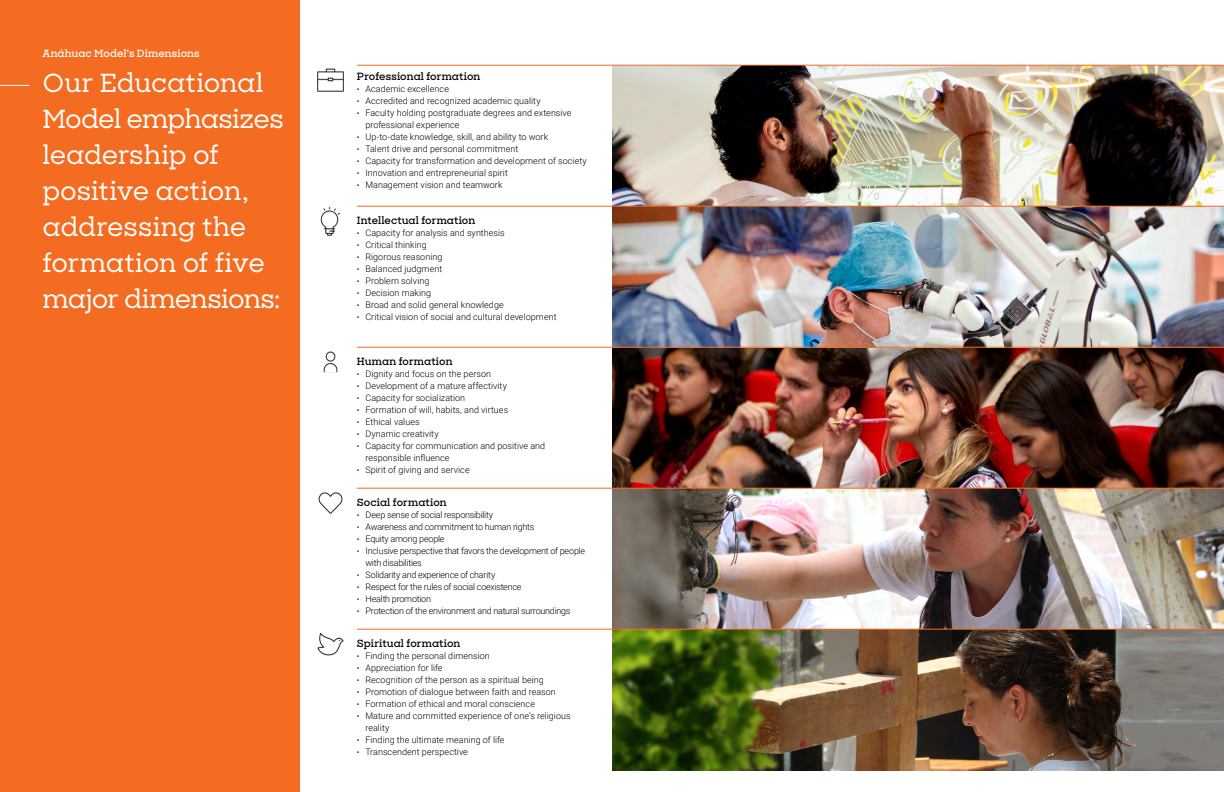
<style>
.page{position:relative;width:1224px;height:792px;background:#fff}
.page>*{position:absolute;margin:0;border:0;box-sizing:border-box;transform-origin:0 0}
.t1{font:500 25px/36px "Sharp Slab";letter-spacing:-.015em;color:#fff}
.t2{font:600 10px "Sharp Slab";letter-spacing:.005em;color:#000}
.t3{font:600 10px "Sharp Slab";letter-spacing:.005em;color:#fff}
.t4{font:300 9px/12px "Roboto";letter-spacing:.005em;color:#000}
.t5{font:300 9px/12px "Roboto";letter-spacing:-.025em;color:#000}
.t6{font:300 9px "Roboto";letter-spacing:-.02em;color:#000}
.s1{font-size:8px}
</style>
<div class="page">
<img style="left:612px;top:66px;width:612px;height:704px">
<div style="left:0;top:0;width:300px;height:792px;background:#f36c21"></div>
<svg style="left:0;top:85px;width:29px;height:1px"></svg>
<img style="left:317px;top:68px;width:27px;height:24px">
<img style="left:320px;top:207px;width:20px;height:28px">
<img style="left:323px;top:351px;width:15px;height:22px">
<img style="left:318px;top:492px;width:25px;height:22px">
<img style="left:317px;top:632px;width:27px;height:24px">
<hr style="left:357px;top:65px;width:867px;height:1px;background:#f36c21">
<hr style="left:357px;top:206px;width:867px;height:1px;background:#f36c21">
<hr style="left:357px;top:347px;width:867px;height:1px;background:#f36c21">
<hr style="left:357px;top:488px;width:867px;height:1px;background:#f36c21">
<hr style="left:357px;top:629px;width:867px;height:1px;background:#f36c21">
<p class="t3" style="left:43px;top:46px;width:159px">Anáhuac Model’s Dimensions</p>
<h1 class="t1" style="left:43px;top:64px;width:243px">Our Educational<br>Model emphasizes leadership of positive action, addressing the formation of five major dimensions:</h1>
<p class="t2" style="left:357px;top:69px;width:125px">Professional formation</p>
<p class="t4" style="left:357px;top:82px;width:94px"><span class="s1">•</span> Academic excellence</p>
<p class="t4" style="left:357px;top:94px;width:185px"><span class="s1">•</span> Accredited and recognized academic quality</p>
<p class="t4" style="left:365px;top:106px;width:208px;text-indent:-9px"><span class="s1">•</span> Faculty holding postgraduate degrees and extensive professional experience</p>
<p class="t4" style="left:357px;top:130px;width:193px"><span class="s1">•</span> Up-to-date knowledge, skill, and ability to work</p>
<p class="t4" style="left:357px;top:142px;width:163px"><span class="s1">•</span> Talent drive and personal commitment</p>
<p class="t4" style="left:357px;top:154px;width:231px"><span class="s1">•</span> Capacity for transformation and development of society</p>
<p class="t4" style="left:357px;top:166px;width:153px"><span class="s1">•</span> Innovation and entrepreneurial spirit</p>
<p class="t4" style="left:357px;top:178px;width:147px"><span class="s1">•</span> Management vision and teamwork</p>
<p class="t2" style="left:357px;top:213px;width:120px">Intellectual formation</p>
<p class="t4" style="left:357px;top:226px;width:149px"><span class="s1">•</span> Capacity for analysis and synthesis</p>
<p class="t4" style="left:357px;top:238px;width:71px"><span class="s1">•</span> Critical thinking</p>
<p class="t4" style="left:357px;top:250px;width:87px"><span class="s1">•</span> Rigorous reasoning</p>
<p class="t4" style="left:357px;top:262px;width:87px"><span class="s1">•</span> Balanced judgment</p>
<p class="t4" style="left:357px;top:274px;width:74px"><span class="s1">•</span> Problem solving</p>
<p class="t4" style="left:357px;top:286px;width:76px"><span class="s1">•</span> Decision making</p>
<p class="t4" style="left:357px;top:298px;width:148px"><span class="s1">•</span> Broad and solid general knowledge</p>
<p class="t4" style="left:357px;top:310px;width:201px"><span class="s1">•</span> Critical vision of social and cultural development</p>
<p class="t2" style="left:357px;top:354px;width:97px">Human formation</p>
<p class="t4" style="left:357px;top:367px;width:136px"><span class="s1">•</span> Dignity and focus on the person</p>
<p class="t4" style="left:357px;top:379px;width:152px"><span class="s1">•</span> Development of a mature affectivity</p>
<p class="t4" style="left:357px;top:391px;width:110px"><span class="s1">•</span> Capacity for socialization</p>
<p class="t4" style="left:357px;top:403px;width:153px"><span class="s1">•</span> Formation of will, habits, and virtues</p>
<p class="t4" style="left:357px;top:415px;width:64px"><span class="s1">•</span> Ethical values</p>
<p class="t4" style="left:357px;top:427px;width:83px"><span class="s1">•</span> Dynamic creativity</p>
<p class="t4" style="left:365px;top:439px;width:181px;text-indent:-9px"><span class="s1">•</span> Capacity for communication and positive and responsible influence</p>
<p class="t4" style="left:357px;top:463px;width:114px"><span class="s1">•</span> Spirit of giving and service</p>
<p class="t2" style="left:357px;top:495px;width:91px">Social formation</p>
<p class="t5" style="left:357px;top:508px;width:138px"><span class="s1">•</span> Deep sense of social responsibility</p>
<p class="t5" style="left:357px;top:520px;width:179px"><span class="s1">•</span> Awareness and commitment to human rights</p>
<p class="t6" style="left:357px;top:532px;width:89px"><span class="s1">•</span> Equity among people</p>
<p class="t5" style="left:365px;top:544px;width:221px;text-indent:-9px"><span class="s1">•</span> Inclusive perspective that favors the development of people with disabilities</p>
<p class="t6" style="left:357px;top:568px;width:140px"><span class="s1">•</span> Solidarity and experience of charity</p>
<p class="t5" style="left:357px;top:580px;width:166px"><span class="s1">•</span> Respect for the rules of social coexistence</p>
<p class="t5" style="left:357px;top:592px;width:76px"><span class="s1">•</span> Health promotion</p>
<p class="t5" style="left:357px;top:604px;width:215px"><span class="s1">•</span> Protection of the environment and natural surroundings</p>
<p class="t2" style="left:357px;top:636px;width:105px">Spiritual formation</p>
<p class="t4" style="left:357px;top:649px;width:134px"><span class="s1">•</span> Finding the personal dimension</p>
<p class="t4" style="left:357px;top:661px;width:87px"><span class="s1">•</span> Appreciation for life</p>
<p class="t4" style="left:357px;top:673px;width:189px"><span class="s1">•</span> Recognition of the person as a spiritual being</p>
<p class="t4" style="left:357px;top:685px;width:200px"><span class="s1">•</span> Promotion of dialogue between faith and reason</p>
<p class="t4" style="left:357px;top:697px;width:180px"><span class="s1">•</span> Formation of ethical and moral conscience</p>
<p class="t4" style="left:365px;top:709px;width:207px;text-indent:-9px"><span class="s1">•</span> Mature and committed experience of one’s religious reality</p>
<p class="t4" style="left:357px;top:733px;width:149px"><span class="s1">•</span> Finding the ultimate meaning of life</p>
<p class="t4" style="left:357px;top:745px;width:113px"><span class="s1">•</span> Transcendent perspective</p>
</div>
